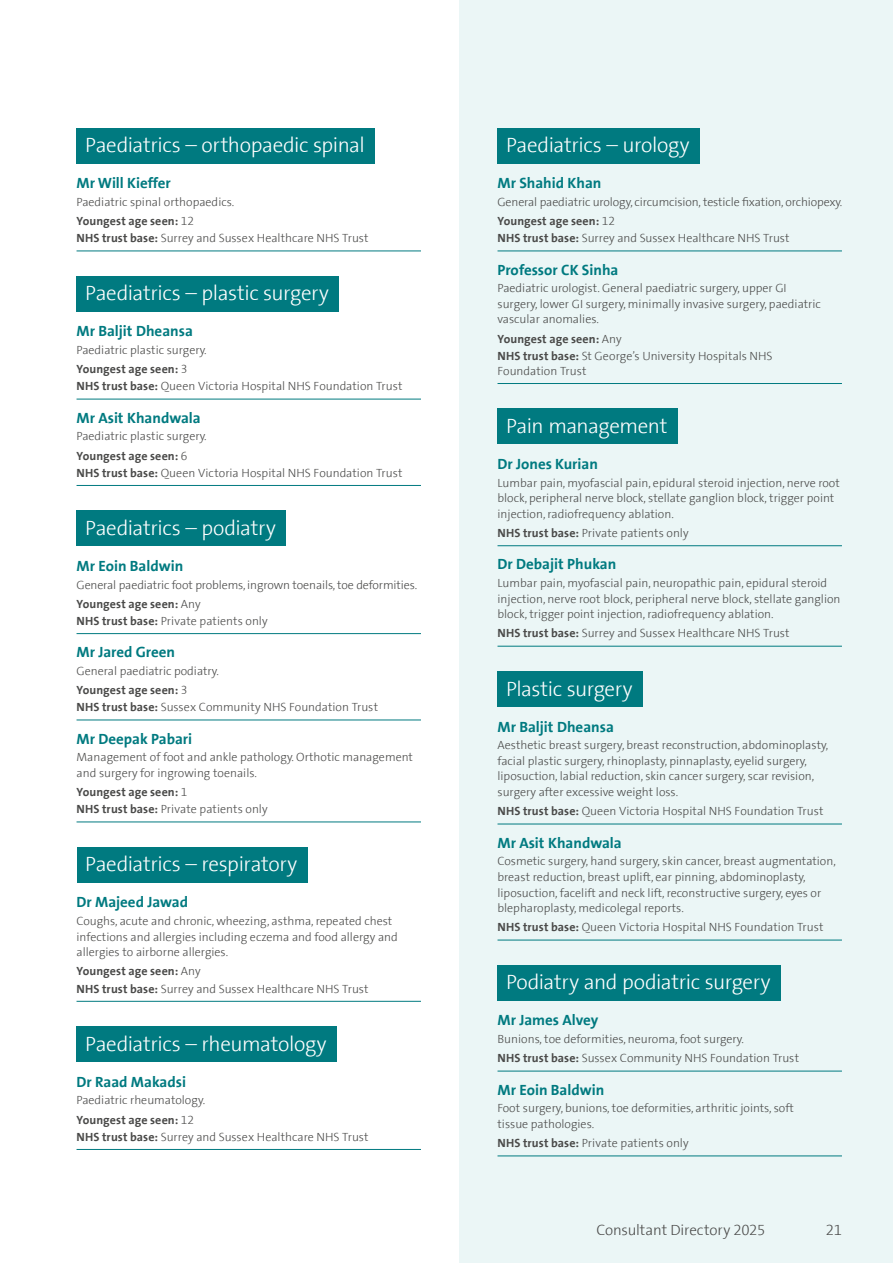
<style>
.page{position:relative;width:893px;height:1263px;background:#fff}
.page>*{position:absolute;margin:0;border:0;box-sizing:border-box;transform-origin:0 0}
.t1{font:300 21px "The Sans Spire";letter-spacing:-.015em;color:#fff}
.t2{font:700 15px "The Sans Spire";color:#007a80}
.t3{font:300 15px "The Sans Spire";letter-spacing:-.01em;color:#4a4a49}
.t4{font:300 12px/15.6px "The Sans Spire";color:#4a4a49}
.t5{font:700 12px/17.1px "The Sans Spire";letter-spacing:.005em;color:#4a4a49}
.s1{font-weight:700}
.s2{font-weight:300}
</style>
<div class="page">
<div style="left:459px;top:0;width:434px;height:1263px;background:#ebf6f6"></div>
<div style="left:77px;top:128px;width:298px;height:35px;background:#007a80"></div>
<hr style="left:77px;top:251px;width:344px;height:1px;background:#007a80">
<div style="left:77px;top:276px;width:262px;height:36px;background:#007a80"></div>
<hr style="left:77px;top:399px;width:344px;height:1px;background:#007a80">
<hr style="left:77px;top:485px;width:344px;height:1px;background:#007a80">
<div style="left:77px;top:510px;width:209px;height:36px;background:#007a80"></div>
<hr style="left:77px;top:633px;width:344px;height:1px;background:#007a80">
<hr style="left:77px;top:720px;width:344px;height:1px;background:#007a80">
<hr style="left:77px;top:822px;width:344px;height:1px;background:#007a80">
<div style="left:77px;top:847px;width:231px;height:36px;background:#007a80"></div>
<hr style="left:77px;top:1001px;width:344px;height:1px;background:#007a80">
<div style="left:77px;top:1026px;width:260px;height:36px;background:#007a80"></div>
<hr style="left:77px;top:1149px;width:344px;height:1px;background:#007a80">
<div style="left:497px;top:128px;width:203px;height:35px;background:#007a80"></div>
<hr style="left:497px;top:251px;width:345px;height:1px;background:#007a80">
<hr style="left:497px;top:383px;width:345px;height:1px;background:#007a80">
<div style="left:497px;top:408px;width:181px;height:36px;background:#007a80"></div>
<hr style="left:497px;top:545px;width:345px;height:1px;background:#007a80">
<hr style="left:497px;top:646px;width:345px;height:1px;background:#007a80">
<div style="left:497px;top:671px;width:146px;height:36px;background:#007a80"></div>
<hr style="left:497px;top:824px;width:345px;height:1px;background:#007a80">
<hr style="left:497px;top:940px;width:345px;height:1px;background:#007a80">
<div style="left:497px;top:965px;width:284px;height:36px;background:#007a80"></div>
<hr style="left:497px;top:1071px;width:345px;height:1px;background:#007a80">
<hr style="left:497px;top:1156px;width:345px;height:1px;background:#007a80">
<h1 class="t1" style="left:85px;top:133px;width:281px">Paediatrics – orthopaedic spinal</h1>
<p class="t2" style="left:77px;top:174px;width:96px">Mr Will Kieffer</p>
<p class="t4" style="left:77px;top:192px;width:159px;line-height:19.2px">Paediatric spinal orthopaedics.<br><span class="s1">Youngest age seen:</span> 12</p>
<p class="t4" style="left:77px;top:231px;width:294px"><span class="s1">NHS trust base:</span> Surrey and Sussex Healthcare NHS Trust</p>
<h1 class="t1" style="left:85px;top:281px;width:245px">Paediatrics – plastic surgery</h1>
<p class="t2" style="left:77px;top:322px;width:118px">Mr Baljit Dheansa</p>
<p class="t4" style="left:77px;top:340px;width:132px;line-height:19.2px">Paediatric plastic surgery.<br><span class="s1">Youngest age seen:</span> 3</p>
<p class="t4" style="left:77px;top:379px;width:327px"><span class="s1">NHS trust base:</span> Queen Victoria Hospital NHS Foundation Trust</p>
<p class="t2" style="left:77px;top:409px;width:126px">Mr Asit Khandwala</p>
<p class="t4" style="left:77px;top:427px;width:132px;line-height:19.2px">Paediatric plastic surgery.<br><span class="s1">Youngest age seen:</span> 6</p>
<p class="t4" style="left:77px;top:465px;width:327px"><span class="s1">NHS trust base:</span> Queen Victoria Hospital NHS Foundation Trust</p>
<h1 class="t1" style="left:85px;top:516px;width:192px">Paediatrics – podiatry</h1>
<p class="t2" style="left:77px;top:557px;width:108px">Mr Eoin Baldwin</p>
<p class="t4" style="left:77px;top:575px;width:342px;line-height:19.2px">General paediatric foot problems, ingrown toenails, toe deformities.<br><span class="s1">Youngest age seen:</span> Any</p>
<p class="t4" style="left:77px;top:613px;width:193px"><span class="s1">NHS trust base:</span> Private patients only</p>
<p class="t2" style="left:77px;top:643px;width:100px">Mr Jared Green</p>
<p class="t4" style="left:77px;top:661px;width:144px;line-height:19.2px">General paediatric podiatry.<br><span class="s1">Youngest age seen:</span> 3</p>
<p class="t4" style="left:77px;top:700px;width:303px"><span class="s1">NHS trust base:</span> Sussex Community NHS Foundation Trust</p>
<p class="t2" style="left:77px;top:729px;width:117px">Mr Deepak Pabari</p>
<p class="t4" style="left:77px;top:750px;width:338px">Management of foot and ankle pathology. Orthotic management and surgery for ingrowing toenails.</p>
<p class="t5" style="left:77px;top:783px;width:193px">Youngest age seen: <span class="s2">1<br></span>NHS trust base: <span class="s2">Private patients only</span></p>
<h1 class="t1" style="left:85px;top:852px;width:214px">Paediatrics – respiratory</h1>
<p class="t2" style="left:77px;top:893px;width:113px">Dr Majeed Jawad</p>
<p class="t4" style="left:77px;top:913px;width:323px">Coughs, acute and chronic, wheezing, asthma, repeated chest infections and allergies including eczema and food allergy and allergies to airborne allergies.</p>
<p class="t4" style="left:77px;top:963px;width:294px;line-height:17.1px"><span class="s1">Youngest age seen:</span> Any<br><span class="s1">NHS trust base:</span> Surrey and Sussex Healthcare NHS Trust</p>
<h1 class="t1" style="left:85px;top:1032px;width:243px">Paediatrics – rheumatology</h1>
<p class="t2" style="left:77px;top:1073px;width:111px">Dr Raad Makadsi</p>
<p class="t4" style="left:77px;top:1091px;width:130px;line-height:19.2px">Paediatric rheumatology.<br><span class="s1">Youngest age seen:</span> 12</p>
<p class="t4" style="left:77px;top:1129px;width:294px"><span class="s1">NHS trust base:</span> Surrey and Sussex Healthcare NHS Trust</p>
<h1 class="t1" style="left:506px;top:133px;width:185px">Paediatrics – urology</h1>
<p class="t2" style="left:497px;top:174px;width:105px">Mr Shahid Khan</p>
<p class="t4" style="left:497px;top:192px;width:346px;line-height:19.2px">General paediatric urology, circumcision, testicle fixation, orchiopexy.<br><span class="s1">Youngest age seen:</span> 12</p>
<p class="t4" style="left:497px;top:231px;width:294px"><span class="s1">NHS trust base:</span> Surrey and Sussex Healthcare NHS Trust</p>
<p class="t2" style="left:497px;top:260px;width:122px">Professor CK Sinha</p>
<p class="t4" style="left:497px;top:281px;width:325px">Paediatric urologist. General paediatric surgery, upper GI surgery, lower GI surgery, minimally invasive surgery, paediatric vascular anomalies.</p>
<p class="t4" style="left:497px;top:330px;width:277px;line-height:17.1px"><span class="s1">Youngest age seen:</span> Any<br><span class="s1">NHS trust base:</span> St George’s University Hospitals NHS</p>
<p class="t4" style="left:497px;top:363px;width:90px">Foundation Trust</p>
<h1 class="t1" style="left:506px;top:414px;width:163px">Pain management</h1>
<p class="t2" style="left:497px;top:455px;width:102px">Dr Jones Kurian</p>
<p class="t4" style="left:497px;top:475px;width:344px">Lumbar pain, myofascial pain, epidural steroid injection, nerve root block, peripheral nerve block, stellate ganglion block, trigger point injection, radiofrequency ablation.</p>
<p class="t4" style="left:497px;top:525px;width:193px"><span class="s1">NHS trust base:</span> Private patients only</p>
<p class="t2" style="left:497px;top:555px;width:120px">Dr Debajit Phukan</p>
<p class="t4" style="left:497px;top:575px;width:344px">Lumbar pain, myofascial pain, neuropathic pain, epidural steroid injection, nerve root block, peripheral nerve block, stellate ganglion block, trigger point injection, radiofrequency ablation.</p>
<p class="t4" style="left:497px;top:626px;width:294px"><span class="s1">NHS trust base:</span> Surrey and Sussex Healthcare NHS Trust</p>
<h1 class="t1" style="left:506px;top:676px;width:128px">Plastic surgery</h1>
<p class="t2" style="left:497px;top:717px;width:118px">Mr Baljit Dheansa</p>
<p class="t4" style="left:497px;top:737px;width:332px">Aesthetic breast surgery, breast reconstruction, abdominoplasty, facial plastic surgery, rhinoplasty, pinnaplasty, eyelid surgery, liposuction, labial reduction, skin cancer surgery, scar revision, surgery after excessive weight loss.</p>
<p class="t4" style="left:497px;top:804px;width:327px"><span class="s1">NHS trust base:</span> Queen Victoria Hospital NHS Foundation Trust</p>
<p class="t2" style="left:497px;top:833px;width:126px">Mr Asit Khandwala</p>
<p class="t4" style="left:497px;top:854px;width:340px">Cosmetic surgery, hand surgery, skin cancer, breast augmentation, breast reduction, breast uplift, ear pinning, abdominoplasty, liposuction, facelift and neck lift, reconstructive surgery, eyes or blepharoplasty, medicolegal reports.</p>
<p class="t4" style="left:497px;top:920px;width:327px"><span class="s1">NHS trust base:</span> Queen Victoria Hospital NHS Foundation Trust</p>
<h1 class="t1" style="left:506px;top:970px;width:266px">Podiatry and podiatric surgery</h1>
<p class="t2" style="left:497px;top:1011px;width:102px">Mr James Alvey</p>
<p class="t4" style="left:497px;top:1030px;width:303px;line-height:19.2px">Bunions, toe deformities, neuroma, foot surgery.<br><span class="s1">NHS trust base:</span> Sussex Community NHS Foundation Trust</p>
<p class="t2" style="left:497px;top:1081px;width:108px">Mr Eoin Baldwin</p>
<p class="t4" style="left:497px;top:1101px;width:298px">Foot surgery, bunions, toe deformities, arthritic joints, soft tissue pathologies.</p>
<p class="t4" style="left:497px;top:1135px;width:193px"><span class="s1">NHS trust base:</span> Private patients only</p>
<p class="t3" style="left:596px;top:1221px;width:171px">Consultant Directory 2025</p>
<p class="t3" style="left:826px;top:1221px;width:18px">21</p>
</div>
